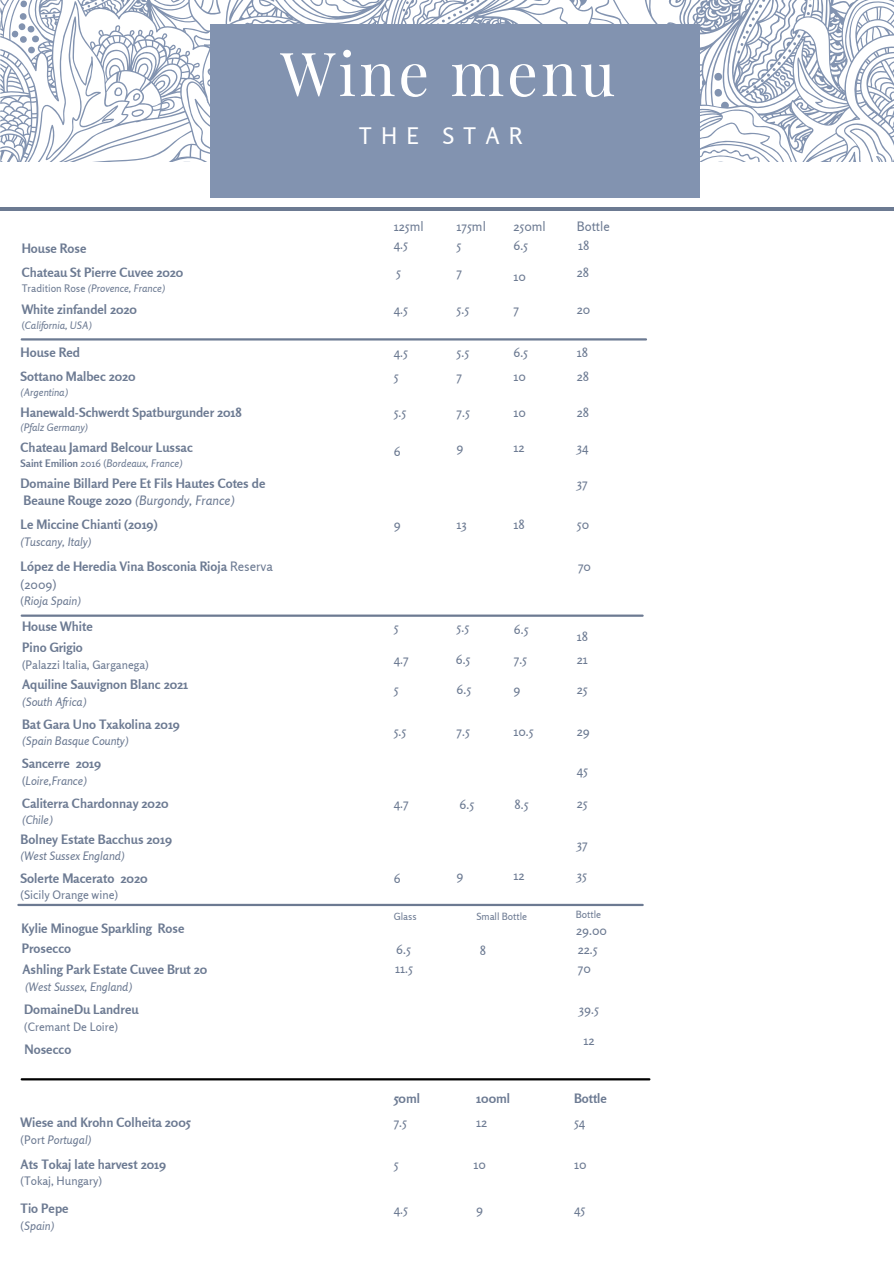
<style>
.page{position:relative;width:894px;height:1264px;background:#fff}
.page>*{position:absolute;margin:0;border:0;box-sizing:border-box;transform-origin:0 0}
.t1{font:60.6px "Playfair Display";letter-spacing:.05em;color:#fff}
.t2{font:22.65px "Rosario";letter-spacing:.4em;color:#fff}
.t3{font:700 13.05px "Rosario";color:#6c7a92}
.t4{font:700 12.9px/17.2px "Rosario";color:#6c7a92}
.t5{font:12.9px "Rosario";color:#6c7a92}
.t6{font:italic 11.7px "Rosario";color:#6c7a92}
.t7{font:11.7px "Rosario";color:#6c7a92}
.t8{font:italic 10.35px "Rosario";color:#6c7a92}
.t9{font:9.9px "Rosario";color:#6c7a92}
.s1{font-style:normal}
.s2{font-weight:700;font-style:normal}
.s3{font-weight:400;font-style:italic}
.s4{font-weight:400}
</style>
<div class="page">
<svg style="left:0;top:0;width:893px;height:161px"></svg>
<svg style="left:388px;top:0;width:127px;height:24px"></svg>
<svg style="left:247px;top:0;width:27px;height:2px"></svg>
<hr style="left:0;top:207px;width:893px;height:4px;background:#6c7a92">
<div style="left:210px;top:24px;width:489px;height:174px;background:#8293b0"></div>
<hr style="left:22px;top:338px;width:623px;height:2px;background:#6c7a92">
<hr style="left:22px;top:614px;width:620px;height:2px;background:#6c7a92">
<hr style="left:18px;top:903px;width:624px;height:3px;background:#6c7a92">
<hr style="left:22px;top:1078px;width:627px;height:2px;background:#000">
<h1 class="t1" style="left:280px;top:31px;width:336px">Wine menu</h1>
<h2 class="t2" style="left:359px;top:122px;width:165px">THE STAR</h2>
<p class="t5" style="left:393px;top:218px;width:31px">125ml</p>
<p class="t5" style="left:456px;top:218px;width:31px">175ml</p>
<p class="t5" style="left:513px;top:218px;width:34px">250ml</p>
<p class="t5" style="left:576px;top:218px;width:34px">Bottle</p>
<p class="t4" style="left:22px;top:239px;width:66px">House Rose</p>
<p class="t5" style="left:393px;top:236px;width:16px">4.5</p>
<p class="t5" style="left:456px;top:237px;width:6px">5</p>
<p class="t5" style="left:513px;top:237px;width:16px">6.5</p>
<p class="t5" style="left:578px;top:237px;width:13px">18</p>
<p class="t4" style="left:22px;top:263px;width:163px">Chateau St Pierre Cuvee 2020</p>
<p class="t8" style="left:22px;top:281px;width:145px"><span class="s1">Tradition Rose</span> (Provence, France)</p>
<p class="t4" style="left:22px;top:301px;width:117px">White zinfandel 2020</p>
<p class="t8" style="left:22px;top:319px;width:71px"><span class="s1">(</span>California, USA)</p>
<p class="t5" style="left:396px;top:264px;width:6px">5</p>
<p class="t5" style="left:456px;top:264px;width:7px">7</p>
<p class="t5" style="left:513px;top:268px;width:14px">10</p>
<p class="t5" style="left:576px;top:264px;width:14px">28</p>
<p class="t5" style="left:393px;top:302px;width:16px">4.5</p>
<p class="t5" style="left:456px;top:302px;width:14px">5.5</p>
<p class="t5" style="left:513px;top:302px;width:7px">7</p>
<p class="t5" style="left:576px;top:302px;width:15px">20</p>
<p class="t4" style="left:21px;top:344px;width:61px">House Red</p>
<p class="t5" style="left:393px;top:345px;width:16px">4.5</p>
<p class="t5" style="left:456px;top:345px;width:14px">5.5</p>
<p class="t5" style="left:513px;top:345px;width:16px">6.5</p>
<p class="t5" style="left:576px;top:345px;width:13px">18</p>
<p class="t4" style="left:21px;top:368px;width:117px">Sottano Malbec 2020</p>
<p class="t8" style="left:21px;top:386px;width:49px">(Argentina)</p>
<p class="t5" style="left:393px;top:369px;width:6px">5</p>
<p class="t5" style="left:456px;top:369px;width:7px">7</p>
<p class="t5" style="left:513px;top:369px;width:14px">10</p>
<p class="t5" style="left:576px;top:369px;width:14px">28</p>
<p class="t4" style="left:21px;top:403px;width:222px">Hanewald-Schwerdt Spatburgunder 2018</p>
<p class="t8" style="left:21px;top:421px;width:69px">(Pfalz Germany)</p>
<p class="t5" style="left:393px;top:404px;width:14px">5.5</p>
<p class="t5" style="left:456px;top:404px;width:15px">7.5</p>
<p class="t5" style="left:513px;top:404px;width:14px">10</p>
<p class="t5" style="left:576px;top:404px;width:14px">28</p>
<p class="t4" style="left:21px;top:438px;width:174px">Chateau Jamard Belcour Lussac</p>
<p class="t8" style="left:21px;top:456px;width:163px"><span class="s2">Saint Emilion</span> <span class="s1">2016 (</span>Bordeaux, France)</p>
<p class="t5" style="left:393px;top:443px;width:8px">6</p>
<p class="t5" style="left:456px;top:439px;width:8px">9</p>
<p class="t5" style="left:513px;top:439px;width:13px">12</p>
<p class="t5" style="left:576px;top:439px;width:13px">34</p>
<p class="t4" style="left:21px;top:474px;width:246px">Domaine Billard Pere Et Fils Hautes Cotes de<br>Beaune Rouge 2020 <span class="s3">(Burgondy, France)</span></p>
<p class="t5" style="left:576px;top:475px;width:12px">37</p>
<p class="t4" style="left:21px;top:515px;width:138px">Le Miccine Chianti (2019)</p>
<p class="t6" style="left:21px;top:534px;width:72px">(Tuscany, Italy)</p>
<p class="t5" style="left:393px;top:517px;width:8px">9</p>
<p class="t5" style="left:456px;top:517px;width:12px">13</p>
<p class="t5" style="left:513px;top:517px;width:13px">18</p>
<p class="t5" style="left:576px;top:517px;width:14px">50</p>
<p class="t4" style="left:21px;top:557px;width:254px">López de Heredia Vina Bosconia Rioja <span class="s4">Reserva (2009)</span></p>
<p class="t6" style="left:21px;top:593px;width:62px"><span class="s1">(</span>Rioja Spain)</p>
<p class="t5" style="left:578px;top:559px;width:14px">70</p>
<p class="t4" style="left:22px;top:617px;width:72px">House White</p>
<p class="t5" style="left:393px;top:619px;width:6px">5</p>
<p class="t5" style="left:456px;top:619px;width:14px">5.5</p>
<p class="t5" style="left:513px;top:621px;width:16px">6.5</p>
<p class="t5" style="left:576px;top:628px;width:13px">18</p>
<p class="t4" style="left:22px;top:638px;width:62px">Pino Grigio</p>
<p class="t7" style="left:22px;top:657px;width:128px">(Palazzi Italia, Garganega)</p>
<p class="t5" style="left:393px;top:651px;width:16px">4.7</p>
<p class="t5" style="left:455px;top:651px;width:16px">6.5</p>
<p class="t5" style="left:513px;top:651px;width:15px">7.5</p>
<p class="t5" style="left:576px;top:651px;width:13px">21</p>
<p class="t4" style="left:22px;top:676px;width:167px">Aquiline Sauvignon Blanc 2021</p>
<p class="t6" style="left:22px;top:694px;width:66px">(South Africa)</p>
<p class="t4" style="left:22px;top:715px;width:159px">Bat Gara Uno Txakolina 2019</p>
<p class="t6" style="left:22px;top:734px;width:108px">(Spain Basque County)</p>
<p class="t4" style="left:22px;top:755px;width:80px">Sancerre 2019</p>
<p class="t6" style="left:22px;top:773px;width:66px"><span class="s1">(</span>Loire,France)</p>
<p class="t4" style="left:22px;top:794px;width:148px">Caliterra Chardonnay 2020</p>
<p class="t6" style="left:22px;top:813px;width:32px">(Chile)</p>
<p class="t4" style="left:21px;top:830px;width:153px">Bolney Estate Bacchus 2019</p>
<p class="t6" style="left:21px;top:849px;width:106px">(West Sussex England)</p>
<p class="t3" style="left:21px;top:869px;width:128px">Solerte Macerato 2020</p>
<p class="t7" style="left:21px;top:887px;width:99px">(Sicily Orange wine)</p>
<p class="t5" style="left:393px;top:681px;width:6px">5</p>
<p class="t5" style="left:456px;top:681px;width:16px">6.5</p>
<p class="t5" style="left:513px;top:681px;width:8px">9</p>
<p class="t5" style="left:576px;top:681px;width:12px">25</p>
<p class="t5" style="left:393px;top:723px;width:14px">5.5</p>
<p class="t5" style="left:456px;top:723px;width:15px">7.5</p>
<p class="t5" style="left:513px;top:723px;width:22px">10.5</p>
<p class="t5" style="left:576px;top:723px;width:14px">29</p>
<p class="t5" style="left:459px;top:796px;width:16px">6.5</p>
<p class="t5" style="left:393px;top:795px;width:16px">4.7</p>
<p class="t5" style="left:514px;top:796px;width:16px">8.5</p>
<p class="t5" style="left:576px;top:762px;width:13px">45</p>
<p class="t5" style="left:576px;top:795px;width:12px">25</p>
<p class="t5" style="left:576px;top:836px;width:12px">37</p>
<p class="t5" style="left:393px;top:870px;width:8px">6</p>
<p class="t5" style="left:456px;top:867px;width:8px">9</p>
<p class="t5" style="left:513px;top:867px;width:13px">12</p>
<p class="t5" style="left:576px;top:867px;width:12px">35</p>
<p class="t9" style="left:393px;top:910px;width:24px">Glass</p>
<p class="t9" style="left:476px;top:910px;width:52px">Small Bottle</p>
<p class="t9" style="left:575px;top:908px;width:27px">Bottle</p>
<p class="t4" style="left:21px;top:919px;width:164px">Kylie Minogue Sparkling Rose</p>
<p class="t5" style="left:576px;top:922px;width:32px">29.00</p>
<p class="t4" style="left:22px;top:939px;width:51px">Prosecco</p>
<p class="t4" style="left:22px;top:960px;width:186px">Ashling Park Estate Cuvee Brut 20</p>
<p class="t6" style="left:25px;top:979px;width:108px">(West Sussex, England)</p>
<p class="t4" style="left:24px;top:1000px;width:116px">DomaineDu Landreu</p>
<p class="t7" style="left:24px;top:1019px;width:95px">(Cremant De Loire)</p>
<p class="t4" style="left:25px;top:1040px;width:48px">Nosecco</p>
<p class="t4" style="left:21px;top:1113px;width:172px">Wiese and Krohn Colheita 2005</p>
<p class="t6" style="left:21px;top:1132px;width:72px"><span class="s1">(Port</span> Portugal)</p>
<p class="t4" style="left:21px;top:1155px;width:147px">Ats Tokaj late harvest 2019</p>
<p class="t7" style="left:21px;top:1173px;width:83px">(Tokaj, Hungary)</p>
<p class="t4" style="left:21px;top:1199px;width:49px">Tio Pepe</p>
<p class="t6" style="left:21px;top:1218px;width:35px"><span class="s1">(</span>Spain)</p>
<p class="t5" style="left:396px;top:941px;width:16px">6.5</p>
<p class="t5" style="left:479px;top:942px;width:8px">8</p>
<p class="t5" style="left:577px;top:941px;width:21px">22.5</p>
<p class="t5" style="left:395px;top:960px;width:19px">11.5</p>
<p class="t5" style="left:577px;top:960px;width:14px">70</p>
<p class="t5" style="left:578px;top:1001px;width:22px">39.5</p>
<p class="t5" style="left:583px;top:1032px;width:13px">12</p>
<p class="t4" style="left:393px;top:1089px;width:28px">50ml</p>
<p class="t4" style="left:476px;top:1089px;width:35px">100ml</p>
<p class="t4" style="left:574px;top:1089px;width:34px">Bottle</p>
<p class="t5" style="left:393px;top:1114px;width:15px">7.5</p>
<p class="t5" style="left:476px;top:1114px;width:13px">12</p>
<p class="t5" style="left:574px;top:1114px;width:13px">54</p>
<p class="t5" style="left:393px;top:1156px;width:6px">5</p>
<p class="t5" style="left:473px;top:1156px;width:14px">10</p>
<p class="t5" style="left:574px;top:1156px;width:14px">10</p>
<p class="t5" style="left:393px;top:1200px;width:16px">4.5</p>
<p class="t5" style="left:476px;top:1200px;width:8px">9</p>
<p class="t5" style="left:574px;top:1200px;width:13px">45</p>
</div>
